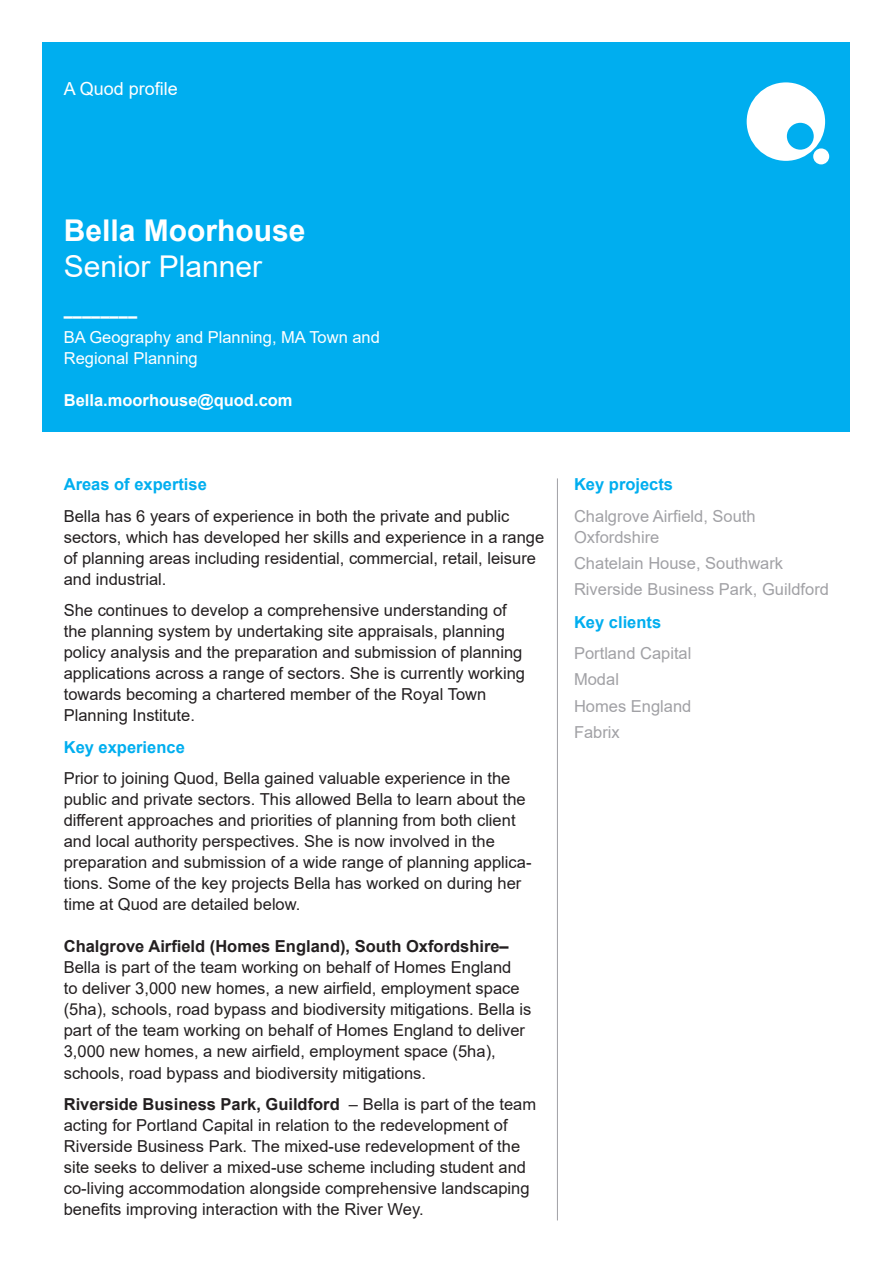
<style>
.page{position:relative;width:893px;height:1263px;background:#fff}
.page>*{position:absolute;margin:0;border:0;box-sizing:border-box;transform-origin:0 0}
.Titles{font:700 30px "Arial";color:#fff}
.Titles-2{font:30px "Arial";color:#fff}
.t1{font:18px "Arial";color:#fff}
.Body_Copy{font:16.5px/21px "Arial";color:#231f20}
.Body_Copy__Right_Column{font:16.5px/21px "Arial";color:#a1a1a5}
.Headers{font:700 16.5px "Arial";color:#00aeef}
.Body_Copy-2{font:16.5px/21px "Arial";color:#fff}
.Body_Copy-3{font:700 16.5px "Arial";color:#fff}
.s1{font-weight:700}
</style>
<div class="page">
<div style="left:43px;top:43px;width:807px;height:389px;background:#00aeef"></div>
<svg style="left:747px;top:82px;width:78px;height:79px"></svg>
<div style="left:813px;top:148px;width:16px;height:16px;background:#fff;border-radius:50%"></div>
<hr style="left:557px;top:478px;width:1px;height:742px;background:#a1a1a5">
<p class="t1" style="left:64px;top:76px;width:115px">A Quod profile</p>
<p class="Titles" style="left:64px;top:209px;width:243px">Bella Moorhouse</p>
<p class="Titles-2" style="left:64px;top:246px;width:200px">Senior Planner</p>
<p class="Body_Copy-3" style="left:64px;top:304px;width:75px">––––––––</p>
<p class="Body_Copy-2" style="left:64px;top:326px;width:318px">BA Geography and Planning, MA Town and<br>Regional Planning</p>
<p class="Body_Copy-3" style="left:64px;top:388px;width:230px">Bella.moorhouse@quod.com</p>
<p class="Headers" style="left:64px;top:473px;width:145px">Areas of expertise</p>
<p class="Body_Copy" style="left:64px;top:505px;width:482px">Bella has 6 years of experience in both the private and public sectors, which has developed her skills and experience in a range of planning areas including residential, commercial, retail, leisure and industrial.</p>
<p class="Body_Copy" style="left:64px;top:600px;width:463px">She continues to develop a comprehensive understanding of the planning system by undertaking site appraisals, planning policy analysis and the preparation and submission of planning applications across a range of sectors. She is currently working towards becoming a chartered member of the Royal Town Planning Institute.</p>
<p class="Headers" style="left:64px;top:735px;width:123px">Key experience</p>
<p class="Body_Copy" style="left:64px;top:768px;width:469px">Prior to joining Quod, Bella gained valuable experience in the public and private sectors. This allowed Bella to learn about the different approaches and priorities of planning from both client and local authority perspectives. She is now involved in the preparation and submission of a wide range of planning applica&shy;tions. Some of the key projects Bella has worked on during her time at Quod are detailed below.</p>
<p class="Body_Copy" style="left:64px;top:936px;width:469px"><span class="s1">Chalgrove Airfield (Homes England), South Oxfordshire– </span>Bella is part of the team working on behalf of Homes England<br>to deliver 3,000 new homes, a new airfield, employment space (5ha), schools, road bypass and biodiversity mitigations. Bella is part of the team working on behalf of Homes England to deliver 3,000 new homes, a new airfield, employment space (5ha), schools, road bypass and biodiversity mitigations.</p>
<p class="Body_Copy" style="left:64px;top:1093px;width:474px"><span class="s1">Riverside Business Park, Guildford</span> – Bella is part of the team acting for Portland Capital in relation to the redevelopment of Riverside Business Park. The mixed-use redevelopment of the site seeks to deliver a mixed-use scheme including student and co-living accommodation alongside comprehensive landscaping benefits improving interaction with the River Wey.</p>
<p class="Headers" style="left:574px;top:473px;width:101px">Key projects</p>
<p class="Body_Copy__Right_Column" style="left:574px;top:505px;width:183px">Chalgrove Airfield, South<br>Oxfordshire</p>
<p class="Body_Copy__Right_Column" style="left:574px;top:553px;width:211px">Chatelain House, Southwark</p>
<p class="Body_Copy__Right_Column" style="left:574px;top:579px;width:256px">Riverside Business Park, Guildford</p>
<p class="Headers" style="left:574px;top:610px;width:89px">Key clients</p>
<p class="Body_Copy__Right_Column" style="left:574px;top:643px;width:119px">Portland Capital</p>
<p class="Body_Copy__Right_Column" style="left:574px;top:669px;width:46px">Modal</p>
<p class="Body_Copy__Right_Column" style="left:574px;top:695px;width:119px">Homes England</p>
<p class="Body_Copy__Right_Column" style="left:574px;top:721px;width:47px">Fabrix</p>
</div>
